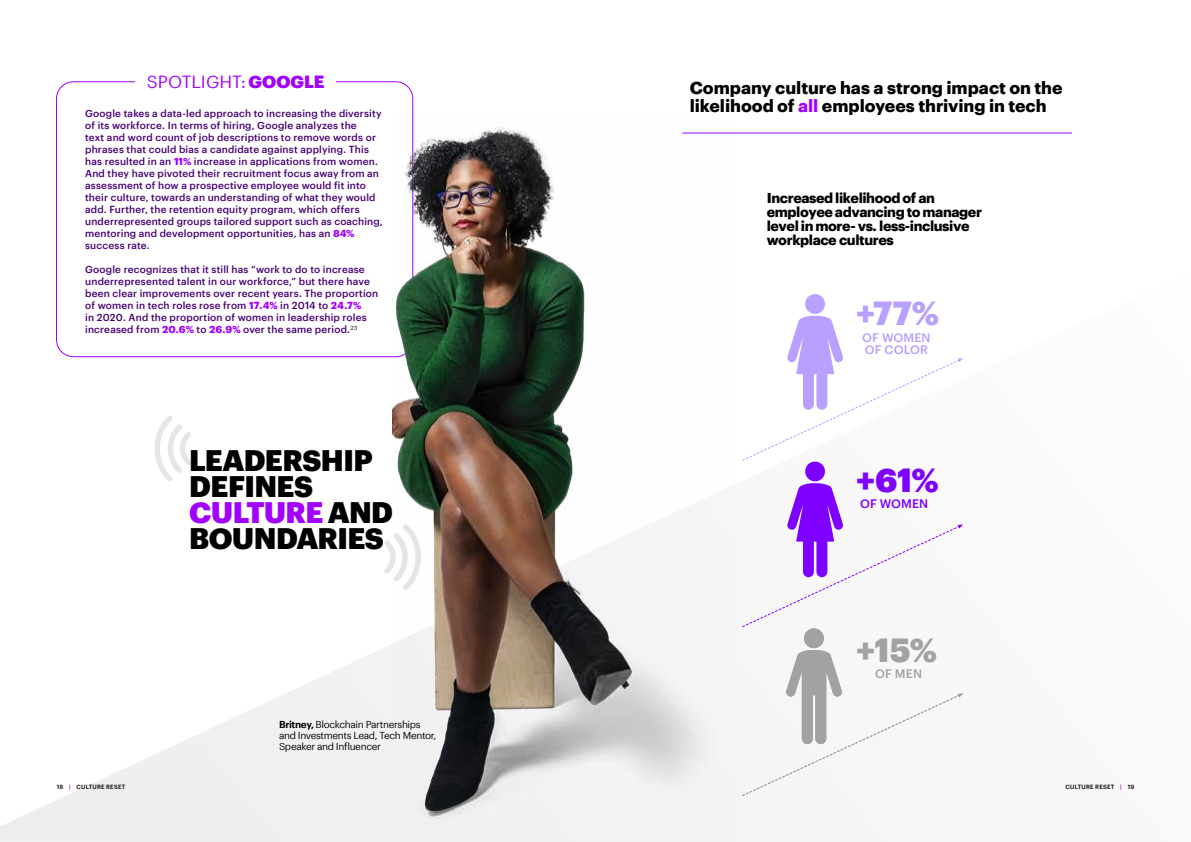
<style>
.page{position:relative;width:1191px;height:842px;background:#fff}
.page>*{position:absolute;margin:0;border:0;box-sizing:border-box;transform-origin:0 0}
.t1{font:900 32.7px "Graphik";color:#b9a0ff}
.t2{font:900 32.7px "Graphik";color:#7e00ff}
.t3{font:900 32.7px "Graphik";color:#a2a2a2}
.t4{font:900 29px/26px "Graphik";letter-spacing:-.02em;color:#000}
.t5{font:700 17.2px/18px "Graphik";color:#000}
.t6{font:17.2px "Graphik";color:#a100ff}
.t7{font:700 14px/14px "Graphik";letter-spacing:-.03em;color:#000}
.t8{font:500 12.1px/12.1px "Graphik";letter-spacing:.005em;color:#b9a0ff}
.t9{font:500 12.1px "Graphik";letter-spacing:.005em;color:#7e00ff}
.t10{font:500 12.1px "Graphik";color:#a2a2a2}
.t11{font:500 10px/12px "Graphik";letter-spacing:.01em;color:#460073}
.t12{font:9.9px/11px "Graphik";letter-spacing:-.035em;color:#000}
.t13{font:500 6px "Graphik";letter-spacing:.03em;color:#000}
.s1{font-weight:900}
.s2{font-weight:700;color:#a100ff}
.s3{color:#a100ff}
.s4{font-weight:600}
</style>
<div class="page">
<svg style="left:0;top:344px;width:964px;height:498px"></svg>
<svg style="left:152px;top:411px;width:44px;height:71px"></svg>
<svg style="left:379px;top:519px;width:13px;height:72px"></svg>
<img style="left:392px;top:118px;width:342px;height:724px">
<hr style="left:682px;top:132px;width:390px;height:1px;background:#a100ff">
<svg style="left:741px;top:294px;width:222px;height:334px"></svg>
<div style="left:804px;top:628px;width:20px;height:20px;background:#a2a2a2;border-radius:50%"></div>
<svg style="left:741px;top:650px;width:222px;height:146px"></svg>
<h3 class="t6" style="left:147px;top:69px;width:179px">SPOTLIGHT: <span class="s1">GOOGLE</span></h3>
<p class="t11" style="left:85px;top:107px;width:299px">Google takes a data-led approach to increasing the diversity of its workforce. In terms of hiring, Google analyzes the<br>text and word count of job descriptions to remove words or phrases that could bias a candidate against applying. This has resulted in an <span class="s2">11%</span> increase in applications from women.<br>And they have pivoted their recruitment focus away from an assessment of how a prospective employee would fit into their culture, towards an understanding of what they would add. Further, the retention equity program, which offers underrepresented groups tailored support such as coaching, mentoring and development opportunities, has an <span class="s2">84% </span>success rate.</p>
<p class="t11" style="left:85px;top:263px;width:295px">Google recognizes that it still has “work to do to increase underrepresented talent in our workforce,” but there have been clear improvements over recent years. The proportion of women in tech roles rose from <span class="s2">17.4%</span> in 2014 to <span class="s2">24.7%<br></span>in 2020. And the proportion of women in leadership roles increased from <span class="s2">20.6%</span> to <span class="s2">26.9%</span> over the same period.<sup>23</sup></p>
<h2 class="t4" style="left:189px;top:444px;width:205px">LEADERSHIP<br>DEFINES<br><span class="s3">CULTURE</span> AND<br>BOUNDARIES</h2>
<p class="t12" style="left:279px;top:718px;width:159px"><span class="s4">Britney,</span> Blockchain Partnerships and Investments Lead, Tech Mentor,<br>Speaker and Influencer</p>
<h3 class="t5" style="left:689px;top:77px;width:374px">Company culture has a strong impact on the likelihood of <span class="s3">all</span> employees thriving in tech</h3>
<h3 class="t7" style="left:766px;top:190px;width:217px">Increased likelihood of an employee advancing to manager level in more- vs. less-inclusive workplace cultures</h3>
<h1 class="t1" style="left:856px;top:288px;width:84px">+77%</h1>
<p class="t8" style="left:862px;top:330px;width:70px">OF WOMEN<br>OF COLOR</p>
<h1 class="t2" style="left:856px;top:455px;width:84px">+61%</h1>
<p class="t9" style="left:860px;top:495px;width:70px">OF WOMEN</p>
<h1 class="t3" style="left:856px;top:625px;width:83px">+15%</h1>
<p class="t10" style="left:875px;top:665px;width:48px">OF MEN</p>
<p class="t13" style="left:57px;top:782px;width:70px">18 <span class="s3">|</span> CULTURE RESET</p>
<p class="t13" style="left:1065px;top:782px;width:70px">CULTURE RESET <span class="s3">|</span> 19</p>
</div>
